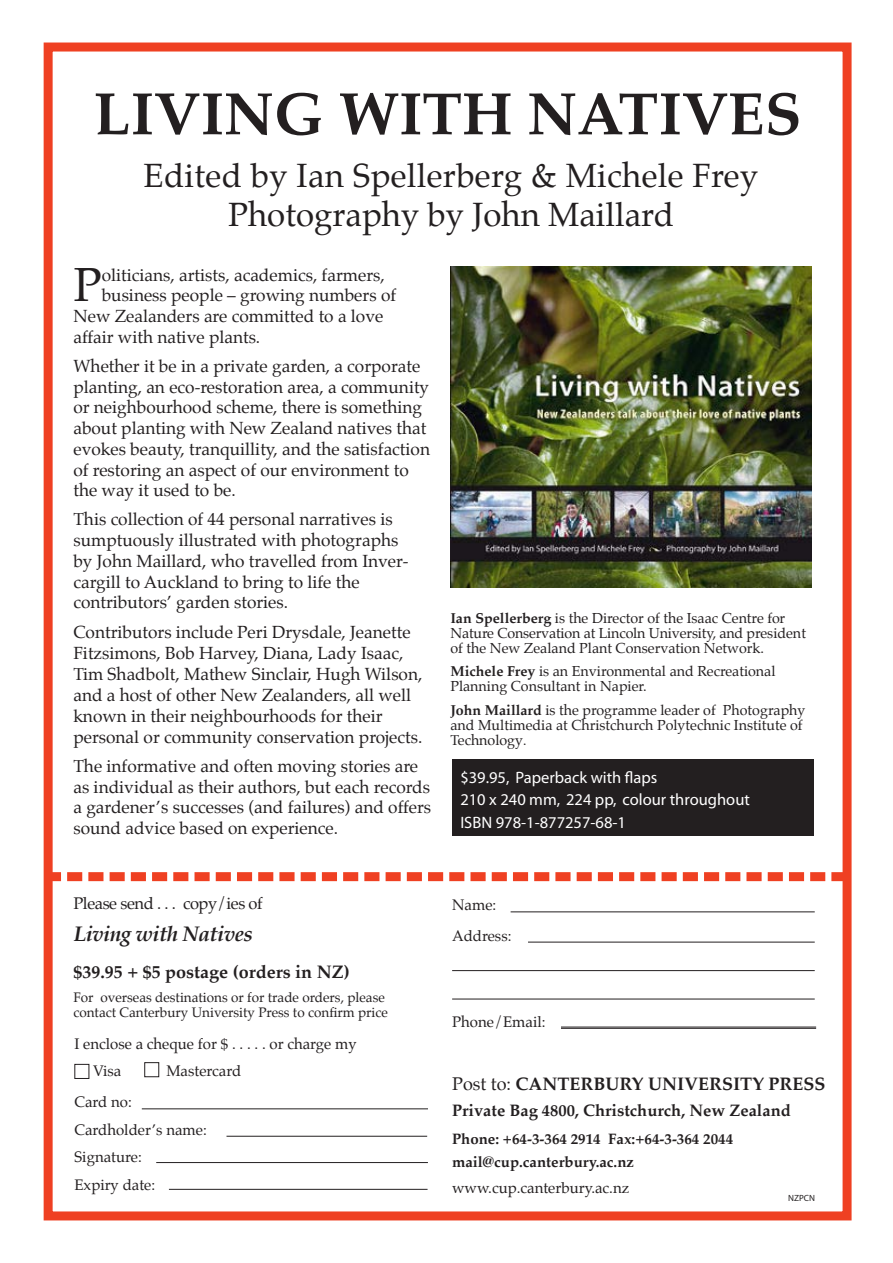
<style>
.page{position:relative;width:893px;height:1263px;background:#fff}
.page>*{position:absolute;margin:0;border:0;box-sizing:border-box;transform-origin:0 0}
.t1{font:700 60px "Palatino";color:#231f20}
.t2{font:46.95px "Palatino";color:#231f20}
.t3{font:33px/39px "Palatino";letter-spacing:.01em;color:#231f20;text-align:center}
.t4{font:italic 700 21px "Palatino";letter-spacing:-.025em;color:#231f20}
.t5{font:700 18px "Palatino";color:#231f20}
.t6{font:17.25px/20.7px "Palatino";color:#231f20}
.t7{font:16.5px/22.5px "Myriad";color:#fff}
.t8{font:700 16.5px "Palatino";color:#231f20}
.t9{font:16.5px "Palatino";letter-spacing:-.025em;color:#231f20}
.t10{font:15px/27.6px "Palatino";color:#231f20}
.t11{font:700 15px/23.7px "Palatino";color:#231f20}
.t12{font:14.25px/15px "Palatino";color:#231f20}
.t13{font:13.5px/15px "Palatino";color:#231f20}
.t14{font:9px "Myriad Pro";color:#231f20}
.s1{font-weight:700}
.s2{font-size:13.5px}
.s3{font-weight:400}
</style>
<div class="page">
<div style="left:44px;top:43px;width:808px;height:1177px;border:9px solid #ef4022"></div>
<svg style="left:46px;top:872px;width:800px;height:9px"></svg>
<hr style="left:528px;top:942px;width:287px;height:1px;background:#231f20">
<hr style="left:452px;top:970px;width:363px;height:1px;background:#231f20">
<hr style="left:511px;top:911px;width:304px;height:1px;background:#231f20">
<hr style="left:452px;top:999px;width:363px;height:1px;background:#231f20">
<div style="left:74px;top:1064px;width:15px;height:15px;border:1px solid #231f20"></div>
<div style="left:144px;top:1062px;width:15px;height:15px;border:1px solid #231f20"></div>
<hr style="left:142px;top:1108px;width:286px;height:1px;background:#231f20">
<hr style="left:226px;top:1136px;width:201px;height:1px;background:#231f20">
<hr style="left:156px;top:1162px;width:272px;height:1px;background:#231f20">
<hr style="left:169px;top:1189px;width:259px;height:1px;background:#231f20">
<hr style="left:561px;top:1027px;width:255px;height:1px;background:#231f20">
<hr style="left:561px;top:1028px;width:255px;height:1px;background:#231f20">
<div style="left:452px;top:759px;width:361px;height:77px;background:#231f20"></div>
<img style="left:450px;top:266px;width:362px;height:322px">
<h1 class="t1" style="left:94px;top:77px;width:709px">LIVING WITH NATIVES</h1>
<h3 class="t3" style="left:144px;top:159px;width:616px">Edited by Ian Spellerberg &amp; Michele Frey<br>Photography by John Maillard</h3>
<h2 class="t2" style="left:73px;top:255px;width:30px">P</h2>
<p class="t6" style="left:102px;top:266px;width:285px">oliticians, artists, academics, farmers,</p>
<p class="t6" style="left:102px;top:287px;width:296px">business people – growing numbers of</p>
<p class="t6" style="left:73px;top:307px;width:311px">New Zealanders are committed to a love</p>
<p class="t6" style="left:73px;top:328px;width:188px">affair with native plants.</p>
<p class="t6" style="left:73px;top:357px;width:358px">Whether it be in a private garden, a corporate planting, an eco-restoration area, a community or neighbourhood scheme, there is something about planting with New Zealand natives that evokes beauty, tranquillity, and the satisfaction of restoring an aspect of our environment to the way it used to be.</p>
<p class="t6" style="left:73px;top:511px;width:337px">This collection of 44 personal narratives is sumptuously illustrated with photographs by John Maillard, who travelled from Inver&shy;cargill to Auckland to bring to life the contributors’ garden stories.</p>
<p class="t6" style="left:73px;top:623px;width:351px">Contributors include Peri Drysdale, Jeanette Fitzsimons, Bob Harvey, Diana, Lady Isaac, Tim Shadbolt, Mathew Sinclair, Hugh Wilson, and a host of other New Zealanders, all well known in their neighbourhoods for their personal or community conservation projects.</p>
<p class="t6" style="left:73px;top:757px;width:359px">The informative and often moving stories are as individual as their authors, but each records a gardener’s successes (and failures) and offers sound advice based on experience.</p>
<p class="t12" style="left:450px;top:611px;width:357px"><span class="s1">Ian Spellerberg</span> is the Director of the Isaac Centre for<br>Nature Conservation at Lincoln University, and president of the New Zealand Plant Conservation Network.</p>
<p class="t12" style="left:450px;top:665px;width:327px"><span class="s1">Michele Frey</span> is an Environmental and Recreational<br>Planning Consultant in Napier.</p>
<p class="t12" style="left:450px;top:703px;width:357px"><span class="s1">John Maillard</span> is the programme leader of Photography and Multimedia at Christchurch Polytechnic Institute of<br>Technology<span class="s2">.</span></p>
<p class="t7" style="left:460px;top:767px;width:291px">$39.95, Paperback with flaps<br>210 x 240 mm, 224 pp, colour throughout<br>ISBN 978-1-877257-68-1</p>
<p class="t9" style="left:73px;top:893px;width:191px">Please send . . . copy/ies of</p>
<p class="t4" style="left:73px;top:921px;width:181px">Living with Natives</p>
<p class="t5" style="left:73px;top:961px;width:278px">$39.95 + $5 postage (orders in NZ)</p>
<p class="t13" style="left:73px;top:991px;width:316px">For overseas destinations or for trade orders, please contact Canterbury University Press to confirm price</p>
<p class="t10" style="left:93px;top:1031px;width:265px;text-indent:-19px">I enclose a cheque for $ . . . . . or charge my<br>Visa</p>
<p class="t10" style="left:166px;top:1058px;width:76px">Mastercard</p>
<p class="t10" style="left:74px;top:1090px;width:134px">Card no:<br>Cardholder’s name:<br>Signature:<br>Expiry date:</p>
<p class="t10" style="left:452px;top:891px;width:61px;line-height:30.2px">Name:<br>Address:</p>
<p class="t10" style="left:452px;top:1010px;width:95px">Phone/Email:</p>
<p class="t5" style="left:452px;top:1073px;width:375px"><span class="s3">Post to:</span> CANTERBURY UNIVERSITY PRESS</p>
<p class="t8" style="left:452px;top:1100px;width:340px">Private Bag 4800, Christchurch, New Zealand</p>
<p class="t11" style="left:452px;top:1128px;width:283px">Phone: +64-3-364 2914 Fax:+64-3-364 2044 mail@cup.canterbury.ac.nz</p>
<p class="t10" style="left:452px;top:1176px;width:179px">www.cup.canterbury.ac.nz</p>
<p class="t14" style="left:788px;top:1193px;width:28px">NZPCN</p>
</div>
